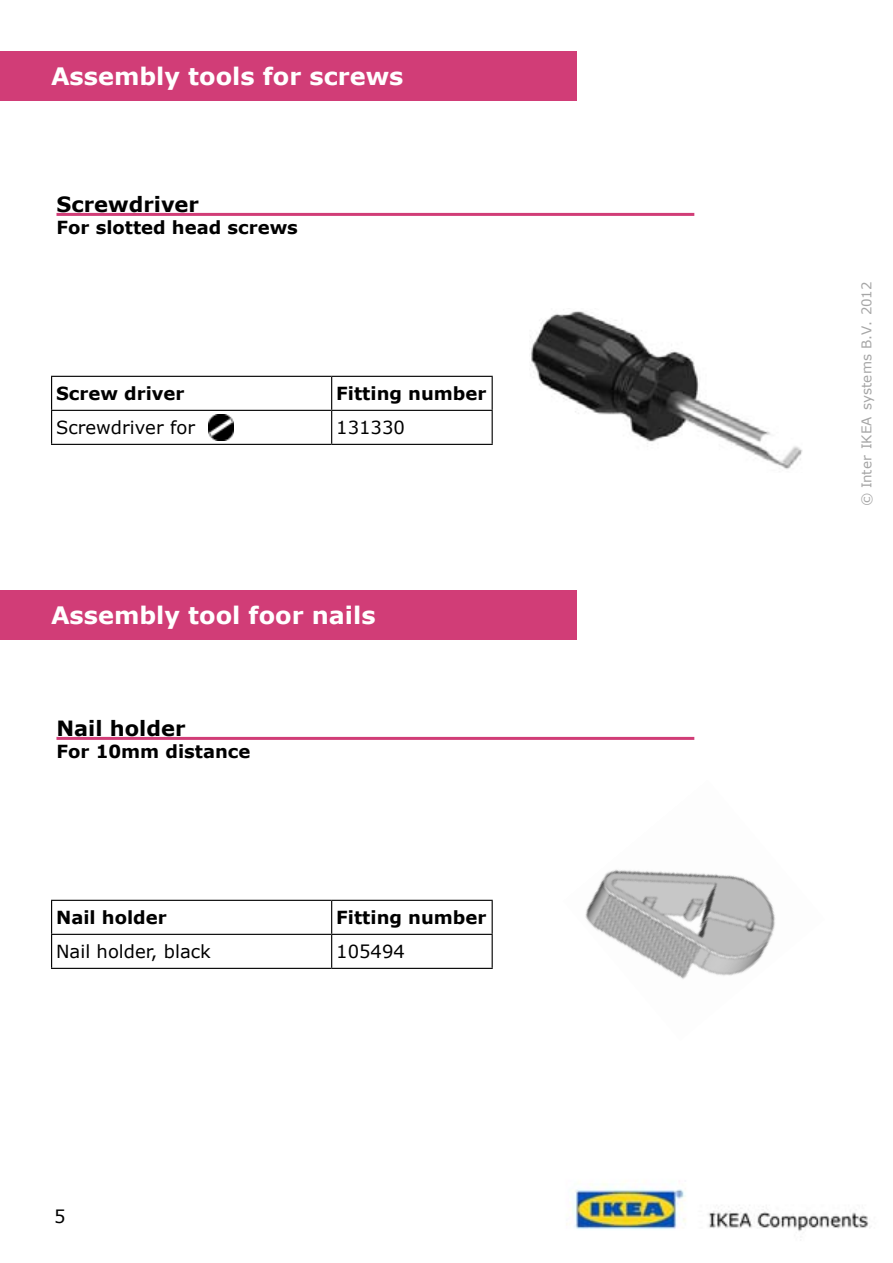
<style>
.page{position:relative;width:893px;height:1263px;background:#fff}
.page>*{position:absolute;margin:0;border:0;box-sizing:border-box;transform-origin:0 0}
.t1{font:700 24px "Verdana";color:#fff}
.t2{font:700 21px "Verdana";color:#000}
.t3{font:700 18px "Verdana";color:#000}
.t4{font:18px "Verdana";color:#000}
.t5{font:13.5px "Verdana";letter-spacing:-.01em;color:#a6a6a6}
</style>
<div class="page">
<img style="left:566px;top:1183px;width:304px;height:49px">
<hr style="left:56px;top:213px;width:638px;height:3px;background:#d13d77">
<hr style="left:51px;top:376px;width:281px;height:1px;background:#000">
<hr style="left:51px;top:377px;width:1px;height:33px;background:#000">
<hr style="left:332px;top:376px;width:161px;height:1px;background:#000">
<hr style="left:331px;top:377px;width:1px;height:33px;background:#000">
<hr style="left:492px;top:377px;width:1px;height:33px;background:#000">
<hr style="left:51px;top:410px;width:281px;height:1px;background:#000">
<hr style="left:51px;top:411px;width:1px;height:33px;background:#000">
<hr style="left:332px;top:410px;width:161px;height:1px;background:#000">
<hr style="left:331px;top:411px;width:1px;height:33px;background:#000">
<hr style="left:492px;top:411px;width:1px;height:33px;background:#000">
<hr style="left:51px;top:444px;width:281px;height:1px;background:#000">
<hr style="left:332px;top:444px;width:161px;height:1px;background:#000">
<img style="left:208px;top:414px;width:26px;height:26px">
<img style="left:531px;top:311px;width:272px;height:158px">
<div style="left:0;top:51px;width:577px;height:50px;background:#d13d77"></div>
<hr style="left:56px;top:737px;width:638px;height:3px;background:#d13d77">
<hr style="left:51px;top:900px;width:281px;height:1px;background:#000">
<hr style="left:51px;top:901px;width:1px;height:33px;background:#000">
<hr style="left:332px;top:900px;width:161px;height:1px;background:#000">
<hr style="left:331px;top:901px;width:1px;height:33px;background:#000">
<hr style="left:492px;top:901px;width:1px;height:33px;background:#000">
<hr style="left:51px;top:934px;width:281px;height:1px;background:#000">
<hr style="left:51px;top:935px;width:1px;height:33px;background:#000">
<hr style="left:332px;top:934px;width:161px;height:1px;background:#000">
<hr style="left:331px;top:935px;width:1px;height:33px;background:#000">
<hr style="left:492px;top:935px;width:1px;height:33px;background:#000">
<hr style="left:51px;top:968px;width:281px;height:1px;background:#000">
<hr style="left:332px;top:968px;width:161px;height:1px;background:#000">
<img style="left:585px;top:869px;width:190px;height:110px">
<div style="left:0;top:590px;width:577px;height:50px;background:#d13d77"></div>
<h1 class="t1" style="left:51px;top:59px;width:354px">Assembly tools for screws</h1>
<p class="t2" style="left:56px;top:190px;width:144px">Screwdriver</p>
<p class="t3" style="left:56px;top:214px;width:243px">For slotted head screws</p>
<p class="t3" style="left:56px;top:381px;width:130px">Screw driver</p>
<p class="t3" style="left:336px;top:381px;width:152px">Fitting number</p>
<p class="t4" style="left:56px;top:415px;width:140px">Screwdriver for</p>
<p class="t4" style="left:336px;top:415px;width:70px">131330</p>
<h1 class="t1" style="left:51px;top:598px;width:326px">Assembly tool foor nails</h1>
<p class="t2" style="left:56px;top:714px;width:130px">Nail holder</p>
<p class="t3" style="left:56px;top:738px;width:196px">For 10mm distance</p>
<p class="t3" style="left:56px;top:905px;width:112px">Nail holder</p>
<p class="t3" style="left:336px;top:905px;width:152px">Fitting number</p>
<p class="t4" style="left:56px;top:939px;width:156px">Nail holder, black</p>
<p class="t4" style="left:336px;top:939px;width:70px">105494</p>
<p class="t4" style="left:54px;top:1204px;width:13px">5</p>
<p class="t5" style="left:857px;top:506px;width:225px;rotate:-90deg">© Inter IKEA systems B.V. 2012</p>
</div>
